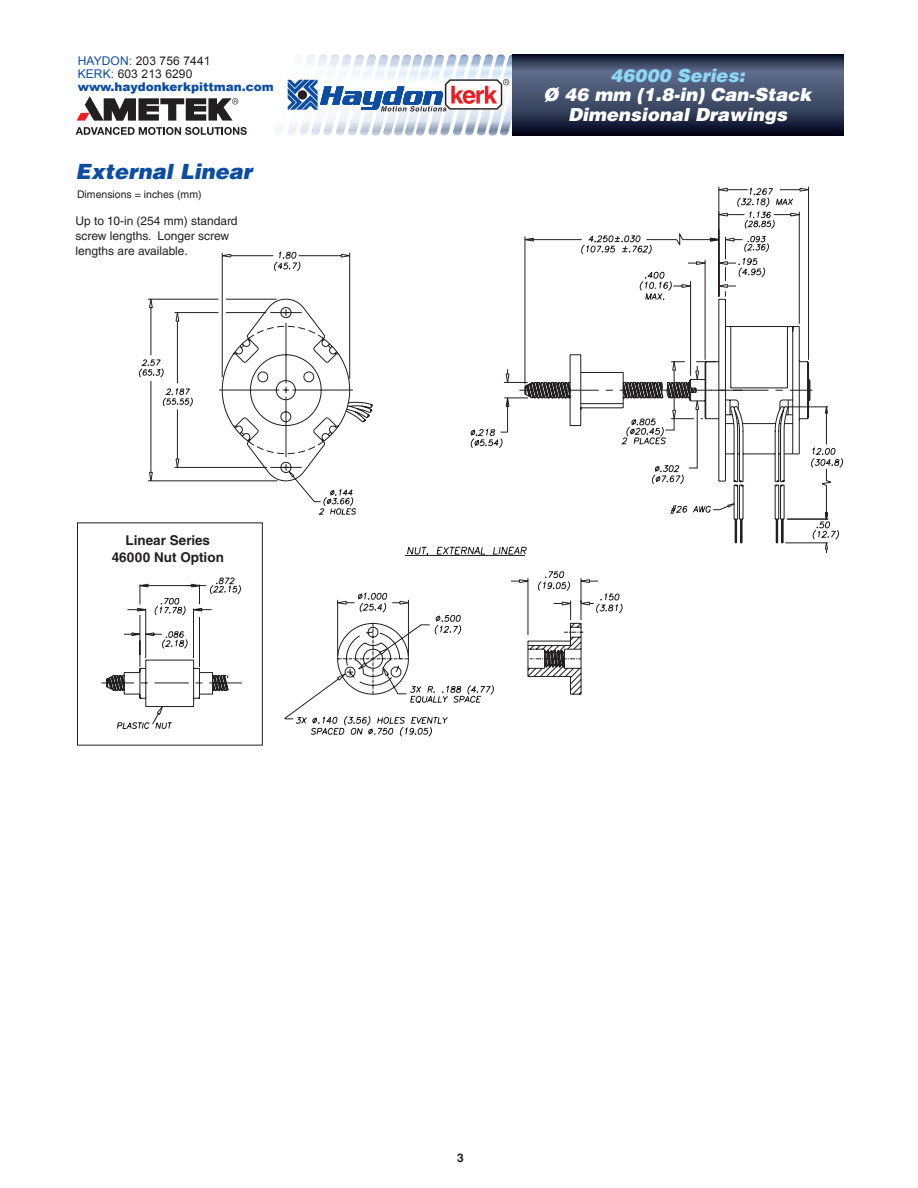
<style>
.page{position:relative;width:918px;height:1188px;background:#fff}
.page>*{position:absolute;margin:0;border:0;box-sizing:border-box;transform-origin:0 0}
.t1{font:italic 900 21px "Helvetica";color:#0d4da1}
.t2{font:italic 900 18px/19.5px "Helvetica";color:#fff;text-align:center}
.t3{font:italic 900 18px "Helvetica";color:#8dd7f7}
.t4{font:700 13.5px/16.2px "Helvetica LT Std";color:#231f20;text-align:center}
.t5{font:12px/15px "Helvetica LT Std";color:#231f20}
.t6{font:900 12px/12.9px "Arial";color:#0d4da1}
.t7{font:700 12px "Helvetica LT Std";color:#231f20}
.t8{font:10.5px "Helvetica LT Std";color:#231f20}
.s1{font-weight:400}
.s2{font-weight:400;color:#231f20}
</style>
<div class="page">
<svg style="left:142px;top:251px;width:164px;height:242px"></svg>
<svg style="left:306px;top:187px;width:523px;height:366px"></svg>
<svg style="left:101px;top:577px;width:141px;height:152px"></svg>
<div style="left:77px;top:522px;width:186px;height:224px;border:1px solid #231f20"></div>
<svg style="left:76px;top:127px;width:171px;height:8px"></svg>
<svg style="left:77px;top:96px;width:161px;height:25px"></svg>
<svg style="left:275px;top:54px;width:253px;height:82px"></svg>
<svg style="left:512px;top:54px;width:331px;height:81px;background:#37415d"></svg>
<svg style="left:284px;top:571px;width:311px;height:164px"></svg>
<svg style="left:306px;top:538px;width:336px;height:18px"></svg>
<p class="t6" style="left:78px;top:54px;width:198px"><span class="s1">HAYDON:</span> <span class="s2">203 756 7441<br></span><span class="s1">KERK:</span> <span class="s2">603 213 6290 </span>www.haydonkerkpittman.com</p>
<h1 class="t1" style="left:76px;top:158px;width:178px">External Linear</h1>
<p class="t8" style="left:77px;top:188px;width:126px">Dimensions = inches (mm)</p>
<p class="t5" style="left:76px;top:213px;width:164px">Up to 10-in (254 mm) standard screw lengths. Longer screw lengths are available.</p>
<p class="t4" style="left:112px;top:532px;width:114px">Linear Series<br>46000 Nut Option</p>
<h2 class="t3" style="left:611px;top:64px;width:136px">46000 Series:</h2>
<h2 class="t2" style="left:544px;top:85px;width:270px">Ø 46 mm (1.8-in) Can-Stack<br>Dimensional Drawings</h2>
<p class="t7" style="left:457px;top:1151px;width:8px">3</p>
</div>
